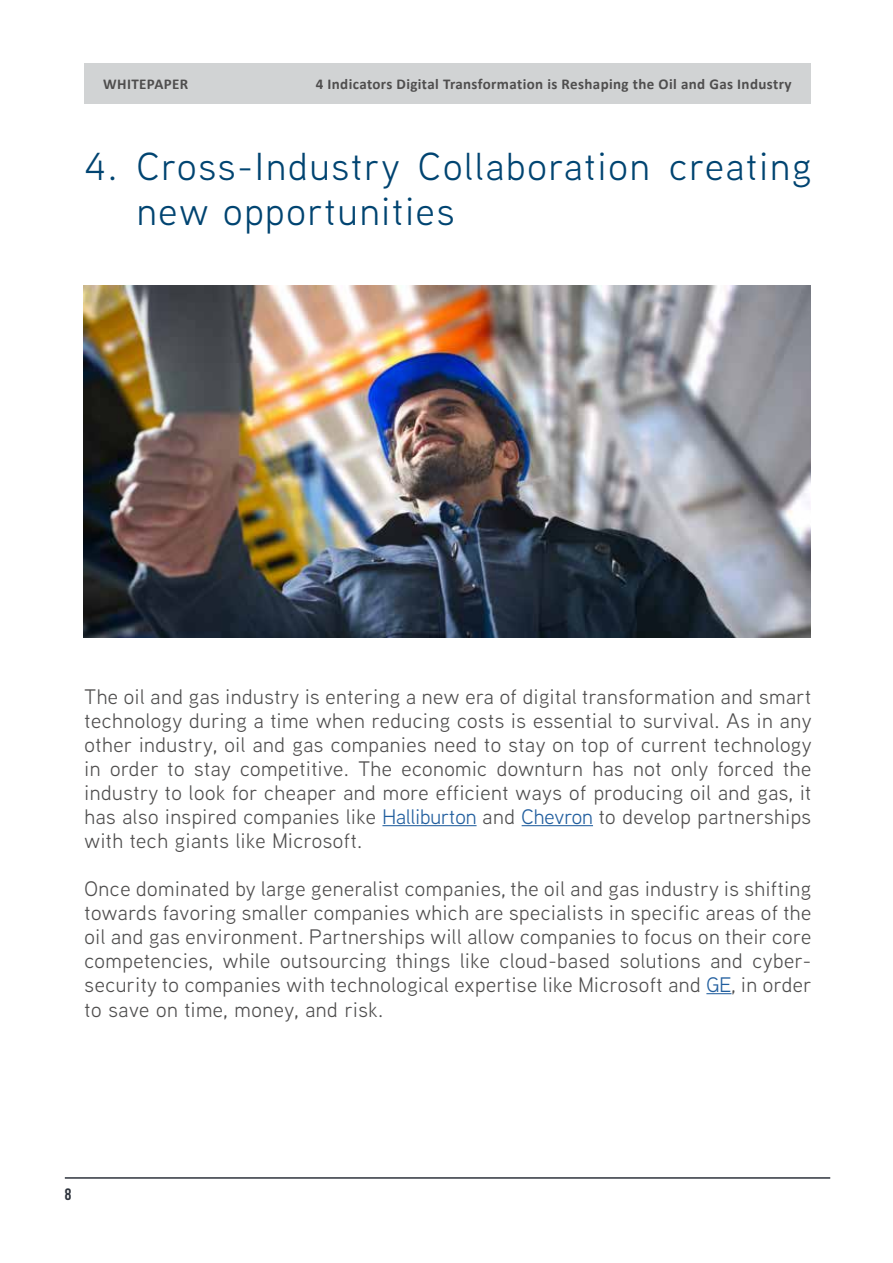
<style>
.page{position:relative;width:893px;height:1263px;background:#fff}
.page>*{position:absolute;margin:0;border:0;box-sizing:border-box;transform-origin:0 0}
.t1{font:39px/45px "Aaux Next";letter-spacing:.05em;color:#004471}
.t2{font:21px/24px "Aaux Next";letter-spacing:.025em;color:#4f4e4e;text-align:justify}
.t3{font:16.5px "Bebas Neue";color:#2e333c}
.t4{font:700 15px "Calibri";letter-spacing:.025em;color:#4f4e4e}
.s1{color:#215e9e}
</style>
<div class="page">
<hr style="left:382px;top:825px;width:95px;height:1px;background:#215e9e">
<hr style="left:522px;top:825px;width:71px;height:1px;background:#215e9e">
<svg style="left:706px;top:993px;width:25px;height:1px"></svg>
<img style="left:84px;top:285px;width:726px;height:353px">
<div style="left:84px;top:64px;width:726px;height:40px;background:#d1d3d4"></div>
<hr style="left:65px;top:1177px;width:765px;height:2px;background:#2e333c">
<p class="t4" style="left:103px;top:73px;width:86px">WHITEPAPER</p>
<p class="t4" style="left:316px;top:73px;width:477px">4 Indicators Digital Transformation is Reshaping the Oil and Gas Industry</p>
<h1 class="t1" style="left:85px;top:143px;width:34px">4.</h1>
<h1 class="t1" style="left:137px;top:143px;width:676px">Cross-Industry Collaboration creating new opportunities</h1>
<p class="t2" style="left:85px;top:683px;width:729px">The oil and gas industry is entering a new era of digital transformation and smart technology during a time when reducing costs is essential to survival. As in any other industry, oil and gas companies need to stay on top of current technology in order to stay competitive. The economic downturn has not only forced the industry to look for cheaper and more efficient ways of producing oil and gas, it has also inspired companies like <span class="s1">Halliburton</span> and <span class="s1">Chevron</span> to develop partnerships with tech giants like Microsoft.</p>
<p class="t2" style="left:85px;top:875px;width:728px">Once dominated by large generalist companies, the oil and gas industry is shifting towards favoring smaller companies which are specialists in specific areas of the oil and gas environment. Partnerships will allow companies to focus on their core competencies, while outsourcing things like cloud-based solutions and cyber&shy;security to companies with technological expertise like Microsoft and <span class="s1">GE</span>, in order to save on time, money, and risk.</p>
<p class="t3" style="left:65px;top:1185px;width:8px">8</p>
</div>
